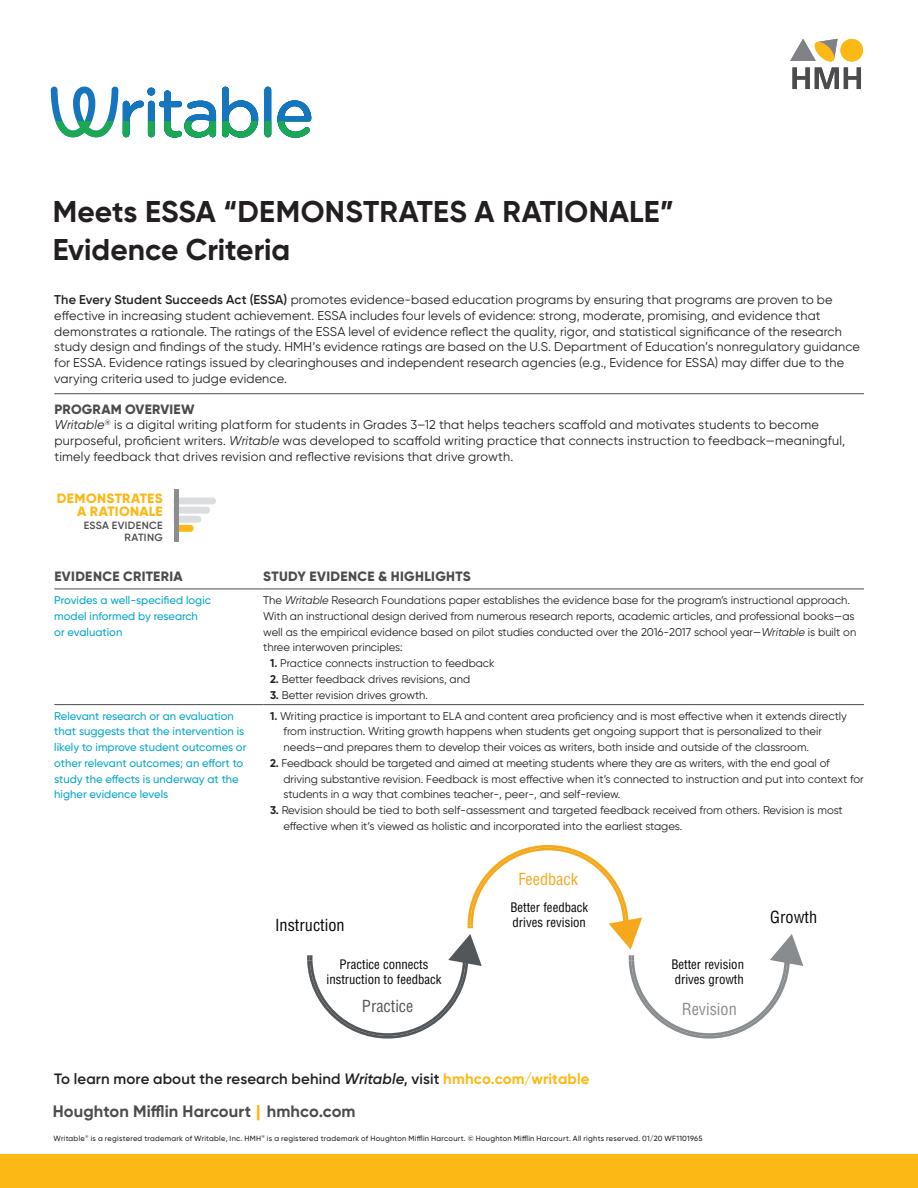
<style>
.page{position:relative;width:918px;height:1188px;background:#fff}
.page>*{position:absolute;margin:0;border:0;box-sizing:border-box;transform-origin:0 0}
.t1{font:700 30px "Gilroy";color:#231f20}
.copyright{font:700 16.5px "Gilroy";letter-spacing:.005em;color:#4b4c4d}
.t2{font:condensed 16.2px "Helvetica LT Std";color:#050504}
.t3{font:condensed 16.2px "Helvetica LT Std";color:#53575a}
.t4{font:condensed 16.2px "Helvetica LT Std";color:#f5a81c}
.t5{font:condensed 16.2px "Helvetica LT Std";color:#898c8e}
.t6{font:600 15px "Gilroy";letter-spacing:.01em;color:#231f20}
.Chart_Head{font:800 13.5px "Gilroy";letter-spacing:.02em;color:#4b4c4d}
.t7{font:800 13.5px "Gilroy";letter-spacing:.025em;color:#fcb814}
.t8{font:12.75px/15.8px "Gilroy";letter-spacing:.01em;color:#231f20}
.t9{font:condensed 12.75px/15.3px "Helvetica LT Std";color:#050504}
.Chart_text{font:11.25px/15.8px "Gilroy";color:#231f20}
.Chart_text-2{font:500 11.25px/15.8px "Gilroy";color:#09a7c8}
.t10{font:600 10.5px "Gilroy";letter-spacing:.035em;color:#4b4c4d}
.t11{font:500 7.5px "Gilroy";letter-spacing:.035em;color:#231f20}
.s1{font-weight:600}
.s2{font-style:italic}
.s3{font-weight:700}
.s4{font-weight:700;color:#fcb814}
.s5{font-weight:800;color:#fcb814}
</style>
<div class="page">
<svg style="left:51px;top:87px;width:260px;height:35px"></svg>
<svg style="left:55px;top:122px;width:255px;height:16px"></svg>
<svg style="left:790px;top:39px;width:73px;height:50px"></svg>
<hr style="left:54px;top:393px;width:810px;height:1px;background:#4b4c4d">
<div style="left:0;top:1154px;width:918px;height:34px;background:#fcb814"></div>
<hr style="left:54px;top:704px;width:209px;height:1px;background:#4b4c4d">
<hr style="left:263px;top:704px;width:601px;height:1px;background:#4b4c4d">
<hr style="left:54px;top:589px;width:209px;height:1px;background:#4b4c4d">
<hr style="left:263px;top:589px;width:601px;height:1px;background:#4b4c4d">
<svg style="left:178px;top:498px;width:38px;height:34px"></svg>
<hr style="left:174px;top:489px;width:4px;height:53px;background:#8a8e8d">
<svg style="left:307px;top:845px;width:496px;height:194px"></svg>
<p class="t1" style="left:53px;top:193px;width:623px">Meets ESSA “DEMONSTRATES A RATIONALE”</p>
<p class="t1" style="left:53px;top:230px;width:239px">Evidence Criteria</p>
<p class="t8" style="left:54px;top:292px;width:807px"><span class="s1">The Every Student Succeeds Act (ESSA)</span> promotes evidence-based education programs by ensuring that programs are proven to be effective in increasing student achievement. ESSA includes four levels of evidence: strong, moderate, promising, and evidence that demonstrates a rationale. The ratings of the ESSA level of evidence reflect the quality, rigor, and statistical significance of the research study design and findings of the study. HMH’s evidence ratings are based on the U.S. Department of Education’s nonregulatory guidance for ESSA. Evidence ratings issued by clearinghouses and independent research agencies (e.g., Evidence for ESSA) may differ due to the varying criteria used to judge evidence.</p>
<p class="Chart_Head" style="left:55px;top:400px;width:141px">PROGRAM OVERVIEW</p>
<p class="t8" style="left:55px;top:417px;width:792px"><span class="s2">Writable</span><sup>®</sup> is a digital writing platform for students in Grades 3–12 that helps teachers scaffold and motivates students to become purposeful, proficient writers. <span class="s2">Writable</span> was developed to scaffold writing practice that connects instruction to feedback—meaningful, timely feedback that drives revision and reflective revisions that drive growth.</p>
<p class="t7" style="left:57px;top:490px;width:107px">DEMONSTRATES</p>
<p class="t7" style="left:77px;top:503px;width:87px">A RATIONALE</p>
<p class="t10" style="left:84px;top:518px;width:81px">ESSA EVIDENCE</p>
<p class="t10" style="left:125px;top:531px;width:40px">RATING</p>
<p class="Chart_Head" style="left:54px;top:568px;width:130px">EVIDENCE CRITERIA</p>
<p class="Chart_Head" style="left:263px;top:568px;width:209px">STUDY EVIDENCE &amp; HIGHLIGHTS</p>
<p class="Chart_text-2" style="left:54px;top:592px;width:158px">Provides a well-specified logic</p>
<p class="Chart_text-2" style="left:54px;top:608px;width:145px">model informed by research</p>
<p class="Chart_text-2" style="left:54px;top:624px;width:70px">or evaluation</p>
<p class="Chart_text" style="left:263px;top:592px;width:595px">The <span class="s2">Writable</span> Research Foundations paper establishes the evidence base for the program’s instructional approach.<br>With an instructional design derived from numerous research reports, academic articles, and professional books—as well as the empirical evidence based on pilot studies conducted over the 2016-2017 school year—<span class="s2">Writable</span> is built on three interwoven principles:</p>
<p class="Chart_text" style="left:270px;top:655px;width:226px"><span class="s3">1.</span> Practice connects instruction to feedback</p>
<p class="Chart_text" style="left:270px;top:671px;width:202px"><span class="s3">2.</span> Better feedback drives revisions, and</p>
<p class="Chart_text" style="left:270px;top:687px;width:160px"><span class="s3">3.</span> Better revision drives growth.</p>
<p class="Chart_text-2" style="left:54px;top:708px;width:194px">Relevant research or an evaluation that suggests that the intervention is likely to improve student outcomes or other relevant outcomes; an effort to study the effects is underway at the higher evidence levels</p>
<p class="Chart_text" style="left:284px;top:708px;width:565px;text-indent:-14px"><span class="s3">1.</span> Writing practice is important to ELA and content area proficiency and is most effective when it extends directly from instruction. Writing growth happens when students get ongoing support that is personalized to their needs—and prepares them to develop their voices as writers, both inside and outside of the classroom.</p>
<p class="Chart_text" style="left:284px;top:755px;width:582px;text-indent:-14px"><span class="s3">2.</span> Feedback should be targeted and aimed at meeting students where they are as writers, with the end goal of driving substantive revision. Feedback is most effective when it’s connected to instruction and put into context for students in a way that combines teacher-, peer-, and self-review.</p>
<p class="Chart_text" style="left:284px;top:802px;width:561px;text-indent:-14px"><span class="s3">3.</span> Revision should be tied to both self-assessment and targeted feedback received from others. Revision is most effective when it’s viewed as holistic and incorporated into the earliest stages.</p>
<p class="t2" style="left:275px;top:915px;width:71px">Instruction</p>
<p class="t9" style="left:327px;top:957px;width:116px;text-align:center">Practice connects instruction to feedback</p>
<p class="t3" style="left:362px;top:996px;width:53px">Practice</p>
<p class="t4" style="left:518px;top:869px;width:61px">Feedback</p>
<p class="t9" style="left:510px;top:900px;width:79px">Better feedback drives revision</p>
<p class="t6" style="left:54px;top:1069px;width:537px">To learn more about the research behind <span class="s2">Writable</span>, visit <span class="s4">hmhco.com/writable</span></p>
<p class="copyright" style="left:53px;top:1101px;width:304px">Houghton Mifflin Harcourt <span class="s5">|</span> hmhco.com</p>
<p class="t9" style="left:671px;top:957px;width:74px">Better revision drives growth</p>
<p class="t5" style="left:682px;top:999px;width:57px">Revision</p>
<p class="t11" style="left:54px;top:1134px;width:651px">Writable<sup>®</sup> is a registered trademark of Writable, Inc. HMH<sup>®</sup> is a registered trademark of Houghton Mifflin Harcourt. © Houghton Mifflin Harcourt. All rights reserved. 01/20 WF1101965</p>
<p class="t2" style="left:770px;top:907px;width:48px">Growth</p>
</div>
